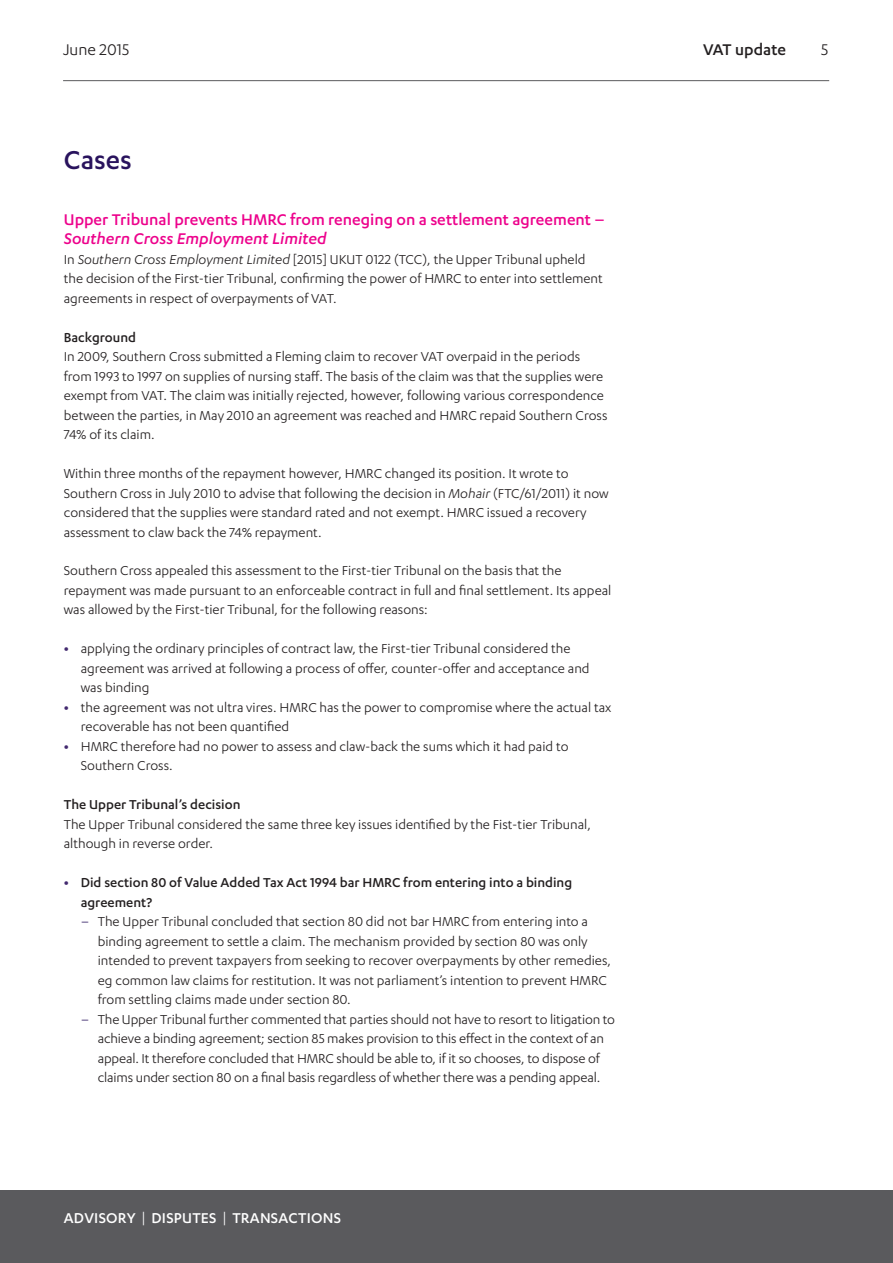
<style>
.page{position:relative;width:893px;height:1263px;background:#fff}
.page>*{position:absolute;margin:0;border:0;box-sizing:border-box;transform-origin:0 0}
.Heading_1{font:500 30px "Karbon";color:#29135d}
.Heading_2__pink{font:500 18px/19.5px "Karbon";color:#ed028c}
.t1{font:18px "Karbon";color:#231f20}
.t2{font:500 18px "Karbon";color:#231f20}
.t3{font:500 16.5px "Karbon";letter-spacing:.015em;color:#fff}
.Body{font:15px/19.5px "Karbon";color:#231f20}
.Heading_3{font:500 15px/19.5px "Karbon";color:#231f20}
.s1{font-style:italic}
.s2{font-weight:700;color:#432a6f}
.s3{color:#29135d}
.s4{font-weight:400}
</style>
<div class="page">
<hr style="left:63px;top:80px;width:766px;height:1px;background:#5a5a5d">
<div style="left:0;top:1191px;width:893px;height:72px;background:#5a5a5d"></div>
<p class="t1" style="left:63px;top:39px;width:68px">June 2015</p>
<p class="t2" style="left:703px;top:39px;width:84px">VAT update</p>
<p class="t1" style="left:821px;top:39px;width:9px">5</p>
<p class="Heading_1" style="left:64px;top:143px;width:70px">Cases</p>
<p class="Heading_2__pink" style="left:64px;top:209px;width:543px">Upper Tribunal prevents HMRC from reneging on a settlement agreement –<br><span class="s1">Southern Cross Employment Limited</span></p>
<p class="Body" style="left:64px;top:249px;width:541px">In <span class="s1">Southern Cross Employment Limited</span> [2015] UKUT 0122 (TCC), the Upper Tribunal upheld the decision of the First-tier Tribunal, confirming the power of HMRC to enter into settlement agreements in respect of overpayments of VAT.</p>
<p class="Heading_3" style="left:64px;top:327px;width:74px">Background</p>
<p class="Body" style="left:64px;top:346px;width:545px">In 2009, Southern Cross submitted a Fleming claim to recover VAT overpaid in the periods from 1993 to 1997 on supplies of nursing staff. The basis of the claim was that the supplies were exempt from VAT. The claim was initially rejected, however, following various correspondence between the parties, in May 2010 an agreement was reached and HMRC repaid Southern Cross 74% of its claim.</p>
<p class="Body" style="left:64px;top:463px;width:546px">Within three months of the repayment however, HMRC changed its position. It wrote to Southern Cross in July 2010 to advise that following the decision in <span class="s1">Mohair</span> (FTC/61/2011) it now considered that the supplies were standard rated and not exempt. HMRC issued a recovery assessment to claw back the 74% repayment.</p>
<p class="Body" style="left:64px;top:561px;width:549px">Southern Cross appealed this assessment to the First-tier Tribunal on the basis that the repayment was made pursuant to an enforceable contract in full and final settlement. Its appeal was allowed by the First-tier Tribunal, for the following reasons:</p>
<p class="Body" style="left:81px;top:639px;width:510px;text-indent:-17px"><span class="s2">•</span> applying the ordinary principles of contract law, the First-tier Tribunal considered the agreement was arrived at following a process of offer, counter-offer and acceptance and was binding</p>
<p class="Body" style="left:81px;top:697px;width:532px;text-indent:-17px"><span class="s2">•</span> the agreement was not ultra vires. HMRC has the power to compromise where the actual tax recoverable has not been quantified</p>
<p class="Body" style="left:81px;top:736px;width:489px;text-indent:-17px"><span class="s2">•</span> HMRC therefore had no power to assess and claw-back the sums which it had paid to<br>Southern Cross.</p>
<p class="Heading_3" style="left:64px;top:794px;width:178px">The Upper Tribunal’s decision</p>
<p class="Body" style="left:64px;top:814px;width:529px">The Upper Tribunal considered the same three key issues identified by the Fist-tier Tribunal, although in reverse order.</p>
<p class="Heading_3" style="left:81px;top:872px;width:493px;text-indent:-17px"><span class="s2">•</span> Did section 80 of Value Added Tax Act 1994 bar HMRC from entering into a binding agreement?</p>
<p class="Body" style="left:98px;top:911px;width:515px;text-indent:-17px"><span class="s3">–</span> The Upper Tribunal concluded that section 80 did not bar HMRC from entering into a binding agreement to settle a claim. The mechanism provided by section 80 was only intended to prevent taxpayers from seeking to recover overpayments by other remedies, eg common law claims for restitution. It was not parliament’s intention to prevent HMRC from settling claims made under section 80.</p>
<p class="Body" style="left:81px;top:1009px;width:536px;text-align:center"><span class="s3">–</span> The Upper Tribunal further commented that parties should not have to resort to litigation to achieve a binding agreement; section 85 makes provision to this effect in the context of an appeal. It therefore concluded that HMRC should be able to, if it so chooses, to dispose of claims under section 80 on a final basis regardless of whether there was a pending appeal.</p>
<p class="t3" style="left:64px;top:1208px;width:279px">ADVISORY <span class="s4">|</span> DISPUTES <span class="s4">|</span> TRANSACTIONS</p>
</div>
